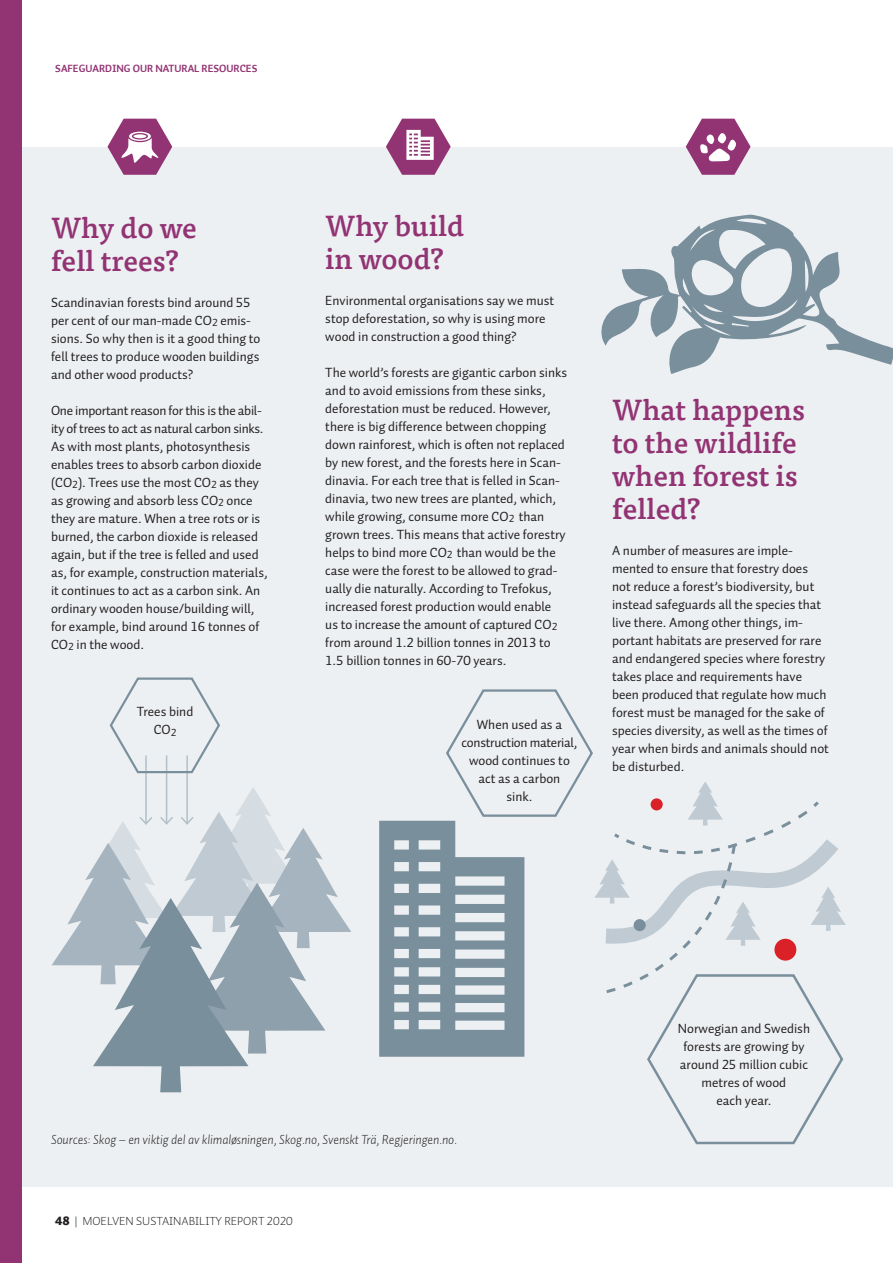
<style>
.page{position:relative;width:893px;height:1263px;background:#fff}
.page>*{position:absolute;margin:0;border:0;box-sizing:border-box;transform-origin:0 0}
.t1{font:500 28.95px/33.2px "Tisa OT";color:#923374}
.Brødtekst{font:13.5px/18px "Auto 1 TF Regular";color:#231f20}
.Brødtekst_m__innrykk{font:italic 13.5px "Auto 1 LF Light";letter-spacing:-.01em;color:#231f20}
.t2{font:12px "Auto 1 LF Light";color:#231f20}
.t3{font:10.5px "Auto 1 Bold LF";color:#923374}
.s1{font-family:"Auto 1 Black LF"}
</style>
<div class="page">
<div style="left:0;top:147px;width:893px;height:1039px;background:#edf0f2"></div>
<div style="left:0;top:0;width:21px;height:1263px;background:#923374"></div>
<hr style="left:166px;top:756px;width:1px;height:68px;background:#b3c0c8">
<hr style="left:186px;top:756px;width:2px;height:68px;background:#b3c0c8">
<hr style="left:145px;top:756px;width:2px;height:68px;background:#b3c0c8">
<svg style="left:386px;top:119px;width:65px;height:56px"></svg>
<svg style="left:601px;top:215px;width:292px;height:159px"></svg>
<svg style="left:686px;top:119px;width:65px;height:56px"></svg>
<svg style="left:52px;top:787px;width:299px;height:305px"></svg>
<svg style="left:107px;top:119px;width:65px;height:56px"></svg>
<svg style="left:109px;top:677px;width:111px;height:97px"></svg>
<svg style="left:379px;top:689px;width:467px;height:456px"></svg>
<p class="t3" style="left:55px;top:61px;width:204px">SAFEGUARDING OUR NATURAL RESOURCES</p>
<p class="t1" style="left:51px;top:212px;width:147px">Why do we</p>
<p class="t1" style="left:51px;top:245px;width:130px">fell trees?</p>
<p class="Brødtekst" style="left:51px;top:293px;width:211px">Scandinavian forests bind around 55 per cent of our man-made CO<sub>2</sub> emis&shy;sions. So why then is it a good thing to fell trees to produce wooden buildings and other wood products?</p>
<p class="Brødtekst" style="left:51px;top:401px;width:218px">One important reason for this is the abil&shy;ity of trees to act as natural carbon sinks.<br>As with most plants, photosynthesis enables trees to absorb carbon dioxide (CO<sub>2</sub>). Trees use the most CO<sub>2</sub> as they as growing and absorb less CO<sub>2</sub> once they are mature. When a tree rots or is burned, the carbon dioxide is released again, but if the tree is felled and used as, for example, construction materials, it continues to act as a carbon sink. An ordinary wooden house/building will, for example, bind around 16 tonnes of CO<sub>2</sub> in the wood.</p>
<p class="Brødtekst" style="left:137px;top:703px;width:58px;text-align:center">Trees bind<br>CO<sub>2</sub></p>
<p class="t1" style="left:325px;top:210px;width:140px">Why build</p>
<p class="t1" style="left:325px;top:243px;width:121px">in wood?</p>
<p class="Brødtekst" style="left:325px;top:291px;width:230px">Environmental organisations say we must stop deforestation, so why is using more wood in construction a good thing?</p>
<p class="Brødtekst" style="left:325px;top:363px;width:243px">The world’s forests are gigantic carbon sinks and to avoid emissions from these sinks, deforestation must be reduced. However, there is big difference between chopping down rainforest, which is often not replaced by new forest, and the forests here in Scan&shy;dinavia. For each tree that is felled in Scan&shy;dinavia, two new trees are planted, which, while growing, consume more CO<sub>2</sub> than grown trees. This means that active forestry helps to bind more CO<sub>2</sub> than would be the case were the forest to be allowed to grad&shy;ually die naturally. According to Trefokus, increased forest production would enable us to increase the amount of captured CO<sub>2 </sub>from around 1.2 billion tonnes in 2013 to 1.5 billion tonnes in 60-70 years.</p>
<p class="Brødtekst" style="left:477px;top:715px;width:87px">When used as a</p>
<p class="Brødtekst" style="left:462px;top:733px;width:117px;text-align:center">construction material, wood continues to act as a carbon</p>
<p class="Brødtekst" style="left:506px;top:787px;width:27px">sink.</p>
<p class="t1" style="left:612px;top:393px;width:194px">What happens to the wildlife when forest is felled?</p>
<p class="Brødtekst" style="left:612px;top:541px;width:218px">A number of measures are imple&shy;mented to ensure that forestry does not reduce a forest’s biodiversity, but instead safeguards all the species that live there. Among other things, im&shy;portant habitats are preserved for rare and endangered species where forestry takes place and requirements have been produced that regulate how much forest must be managed for the sake of species diversity, as well as the times of year when birds and animals should not be disturbed.</p>
<p class="Brødtekst_m__innrykk" style="left:51px;top:1131px;width:408px">Sources: Skog – en viktig del av klimaløsningen, Skog.no, Svenskt Trä, Regjeringen.no.</p>
<p class="t2" style="left:55px;top:1213px;width:239px"><span class="s1">48</span> | MOELVEN SUSTAINABILITY REPORT 2020</p>
<p class="Brødtekst" style="left:678px;top:1019px;width:134px;text-align:center">Norwegian and Swedish forests are growing by around 25 million cubic metres of wood</p>
<p class="Brødtekst" style="left:717px;top:1091px;width:56px">each year.</p>
</div>
